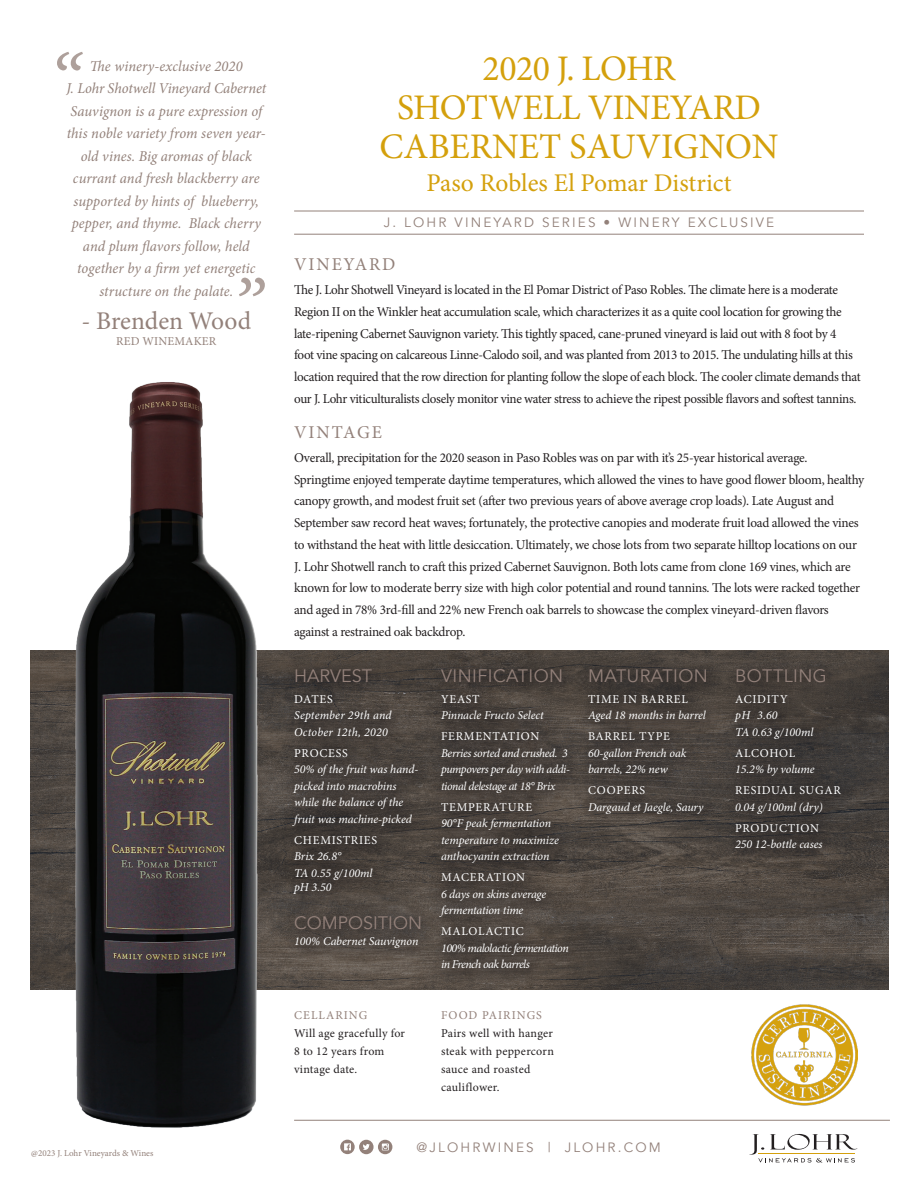
<style>
.page{position:relative;width:918px;height:1188px;background:#fff}
.page>*{position:absolute;margin:0;border:0;box-sizing:border-box;transform-origin:0 0}
.t1{font:36px/39px "Minion Pro";letter-spacing:-.015em;color:#d4a00c;text-align:center}
.t2{font:25.5px "Minion Pro";color:#d4a00c}
.t3{font:25.5px "Minion Pro";color:#93817a}
.t4{font:18px "Avenir";letter-spacing:.025em;color:#93817a}
.t5{font:18px "Avenir";color:#93817a}
.Vintage_Vineyard{font:18px "Minion Pro";letter-spacing:.1em;color:#93817a}
.t6{font:italic 15px/22.5px "Minion Pro";color:#93817a;text-align:center}
.Vintage_Vineyard-2{font:13.5px/21.8px "Minion Pro";letter-spacing:-.02em;color:#231f20}
.t7{font:13.5px "Avenir";letter-spacing:.16em;color:#93817a}
.t8{font:italic 12px/16.5px "Minion Pro";letter-spacing:-.01em;color:#fff}
.t9{font:12px/16.5px "Minion Pro";letter-spacing:.06em;color:#fff}
.t10{font:12px/18px "Minion Pro";letter-spacing:.02em;color:#231f20}
.t11{font:italic 12px/16.5px "Minion Pro";letter-spacing:-.03em;color:#fff}
.t12{font:italic 12px/16.5px "Minion Pro";letter-spacing:-.045em;color:#fff}
.t13{font:italic 12px/16.5px "Minion Pro";letter-spacing:.015em;color:#fff}
.t14{font:12px "Minion Pro";letter-spacing:.08em;color:#93817a}
.t15{font:italic 12px "Minion Pro";letter-spacing:.02em;color:#fff}
.t16{font:12px "Minion Pro";letter-spacing:.01em;color:#93817a}
.t17{font:9px "Minion Pro";color:#93817a}
.s1{font-style:normal}
.s2{font-style:italic}
</style>
<div class="page">
<img style="left:30px;top:650px;width:859px;height:340px">
<div style="left:281px;top:656px;width:576px;height:329px;background:#231f20;opacity:.57"></div>
<svg style="left:57px;top:52px;width:26px;height:19px"></svg>
<svg style="left:239px;top:278px;width:26px;height:18px"></svg>
<hr style="left:294px;top:1120px;width:596px;height:1px;background:#93817a">
<svg style="left:749px;top:1134px;width:108px;height:29px"></svg>
<hr style="left:758px;top:1153px;width:97px;height:1px;background:#d4a00c">
<svg style="left:340px;top:1140px;width:52px;height:14px"></svg>
<hr style="left:294px;top:211px;width:570px;height:1px;background:#93817a">
<hr style="left:294px;top:234px;width:570px;height:1px;background:#93817a">
<img style="left:752px;top:1004px;width:105px;height:102px">
<img style="left:74px;top:382px;width:185px;height:746px">
<p class="t6" style="left:90px;top:54px;width:154px">The winery-exclusive 2020</p>
<p class="t6" style="left:66px;top:77px;width:201px">J. Lohr Shotwell Vineyard Cabernet<br>Sauvignon is a pure expression of this noble variety from seven year&shy;old vines. Big aromas of black currant and fresh blackberry are supported by hints of blueberry, pepper, and thyme. Black cherry and plum flavors follow, held together by a firm yet energetic structure on the palate.</p>
<p class="t3" style="left:81px;top:303px;width:171px">- Brenden Wood</p>
<p class="t16" style="left:116px;top:333px;width:101px">RED WINEMAKER</p>
<p class="t17" style="left:31px;top:1147px;width:124px">@2023 J. Lohr Vineyards &amp; Wines</p>
<p class="t1" style="left:483px;top:49px;width:194px">2020 J. LOHR</p>
<p class="t1" style="left:380px;top:88px;width:401px">SHOTWELL VINEYARD<br>CABERNET SAUVIGNON</p>
<p class="t2" style="left:426px;top:166px;width:307px">Paso Robles El Pomar District</p>
<p class="t7" style="left:384px;top:214px;width:392px">J. LOHR VINEYARD SERIES • WINERY EXCLUSIVE</p>
<p class="Vintage_Vineyard" style="left:294px;top:252px;width:103px">VINEYARD</p>
<p class="Vintage_Vineyard-2" style="left:294px;top:279px;width:568px">The J. Lohr Shotwell Vineyard is located in the El Pomar District of Paso Robles. The climate here is a moderate Region II on the Winkler heat accumulation scale, which characterizes it as a quite cool location for growing the late-ripening Cabernet Sauvignon variety. This tightly spaced, cane-pruned vineyard is laid out with 8 foot by 4<br>foot vine spacing on calcareous Linne-Calodo soil, and was planted from 2013 to 2015. The undulating hills at this location required that the row direction for planting follow the slope of each block. The cooler climate demands that our J. Lohr viticulturalists closely monitor vine water stress to achieve the ripest possible flavors and softest tannins.</p>
<p class="Vintage_Vineyard" style="left:294px;top:420px;width:89px">VINTAGE</p>
<p class="Vintage_Vineyard-2" style="left:294px;top:447px;width:572px">Overall, precipitation for the 2020 season in Paso Robles was on par with it’s 25-year historical average.<br>Springtime enjoyed temperate daytime temperatures, which allowed the vines to have good flower bloom, healthy canopy growth, and modest fruit set (after two previous years of above average crop loads). Late August and September saw record heat waves; fortunately, the protective canopies and moderate fruit load allowed the vines to withstand the heat with little desiccation. Ultimately, we chose lots from two separate hilltop locations on our J. Lohr Shotwell ranch to craft this prized Cabernet Sauvignon. Both lots came from clone 169 vines, which are known for low to moderate berry size with high color potential and round tannins. The lots were racked together and aged in 78% 3rd-fill and 22% new French oak barrels to showcase the complex vineyard-driven flavors against a restrained oak backdrop.</p>
<p class="t5" style="left:294px;top:665px;width:80px">HARVEST</p>
<p class="t13" style="left:294px;top:691px;width:99px"><span class="s1">DATES<br></span>September 29th and</p>
<p class="t15" style="left:294px;top:724px;width:95px">October 12th, 2020</p>
<p class="t9" style="left:294px;top:745px;width:55px">PROCESS</p>
<p class="t8" style="left:294px;top:761px;width:126px">50% of the fruit was hand&shy;picked into macrobins while the balance of the fruit was machine-picked</p>
<p class="t9" style="left:294px;top:832px;width:84px">CHEMISTRIES</p>
<p class="t8" style="left:294px;top:848px;width:80px">Brix 26.8°<br>TA 0.55 g/100ml</p>
<p class="t8" style="left:294px;top:879px;width:39px">pH 3.50</p>
<p class="t5" style="left:294px;top:912px;width:129px">COMPOSITION</p>
<p class="t8" style="left:294px;top:933px;width:126px">100% Cabernet Sauvignon</p>
<p class="t4" style="left:441px;top:665px;width:124px">VINIFICATION</p>
<p class="t9" style="left:441px;top:691px;width:40px">YEAST</p>
<p class="t8" style="left:441px;top:707px;width:104px">Pinnacle Fructo Select</p>
<p class="t9" style="left:441px;top:728px;width:100px">FERMENTATION</p>
<p class="t11" style="left:441px;top:745px;width:130px">Berries sorted and crushed. 3 pumpovers per day with addi&shy;tional delestage at 18° Brix</p>
<p class="t9" style="left:441px;top:799px;width:93px">TEMPERATURE</p>
<p class="t8" style="left:441px;top:815px;width:119px">90°F peak fermentation temperature to maximize anthocyanin extraction</p>
<p class="t9" style="left:441px;top:869px;width:86px">MACERATION</p>
<p class="t8" style="left:441px;top:886px;width:107px">6 days on skins average fermentation time</p>
<p class="t9" style="left:441px;top:923px;width:84px">MALOLACTIC</p>
<p class="t12" style="left:441px;top:940px;width:129px">100% malolactic fermentation in French oak barrels</p>
<p class="t4" style="left:588px;top:665px;width:121px">MATURATION</p>
<p class="t8" style="left:588px;top:691px;width:119px"><span class="s1">TIME IN BARREL<br></span>Aged 18 months in barrel</p>
<p class="t9" style="left:588px;top:728px;width:83px">BARREL TYPE</p>
<p class="t8" style="left:588px;top:745px;width:100px">60-gallon French oak barrels, 22% new</p>
<p class="t9" style="left:588px;top:782px;width:59px">COOPERS</p>
<p class="t8" style="left:588px;top:799px;width:117px">Dargaud et Jaegle, Saury</p>
<p class="t4" style="left:735px;top:665px;width:93px">BOTTLING</p>
<p class="t9" style="left:735px;top:691px;width:54px">ACIDITY <span class="s2">pH 3.60</span></p>
<p class="t8" style="left:735px;top:724px;width:80px">TA 0.63 g/100ml</p>
<p class="t9" style="left:735px;top:745px;width:62px">ALCOHOL</p>
<p class="t8" style="left:735px;top:761px;width:81px">15.2% by volume</p>
<p class="t9" style="left:735px;top:782px;width:107px">RESIDUAL SUGAR</p>
<p class="t8" style="left:735px;top:799px;width:89px">0.04 g/100ml (dry)</p>
<p class="t9" style="left:735px;top:820px;width:86px">PRODUCTION</p>
<p class="t8" style="left:735px;top:836px;width:89px">250 12-bottle cases</p>
<p class="t14" style="left:294px;top:1007px;width:75px">CELLARING</p>
<p class="t10" style="left:294px;top:1024px;width:112px">Will age gracefully for</p>
<p class="t10" style="left:294px;top:1042px;width:92px">8 to 12 years from vintage date.</p>
<p class="t14" style="left:441px;top:1007px;width:102px">FOOD PAIRINGS</p>
<p class="t10" style="left:441px;top:1024px;width:114px">Pairs well with hanger steak with peppercorn sauce and roasted cauliflower.</p>
<p class="t7" style="left:417px;top:1139px;width:246px">@JLOHRWINES | JLOHR.COM</p>
</div>
